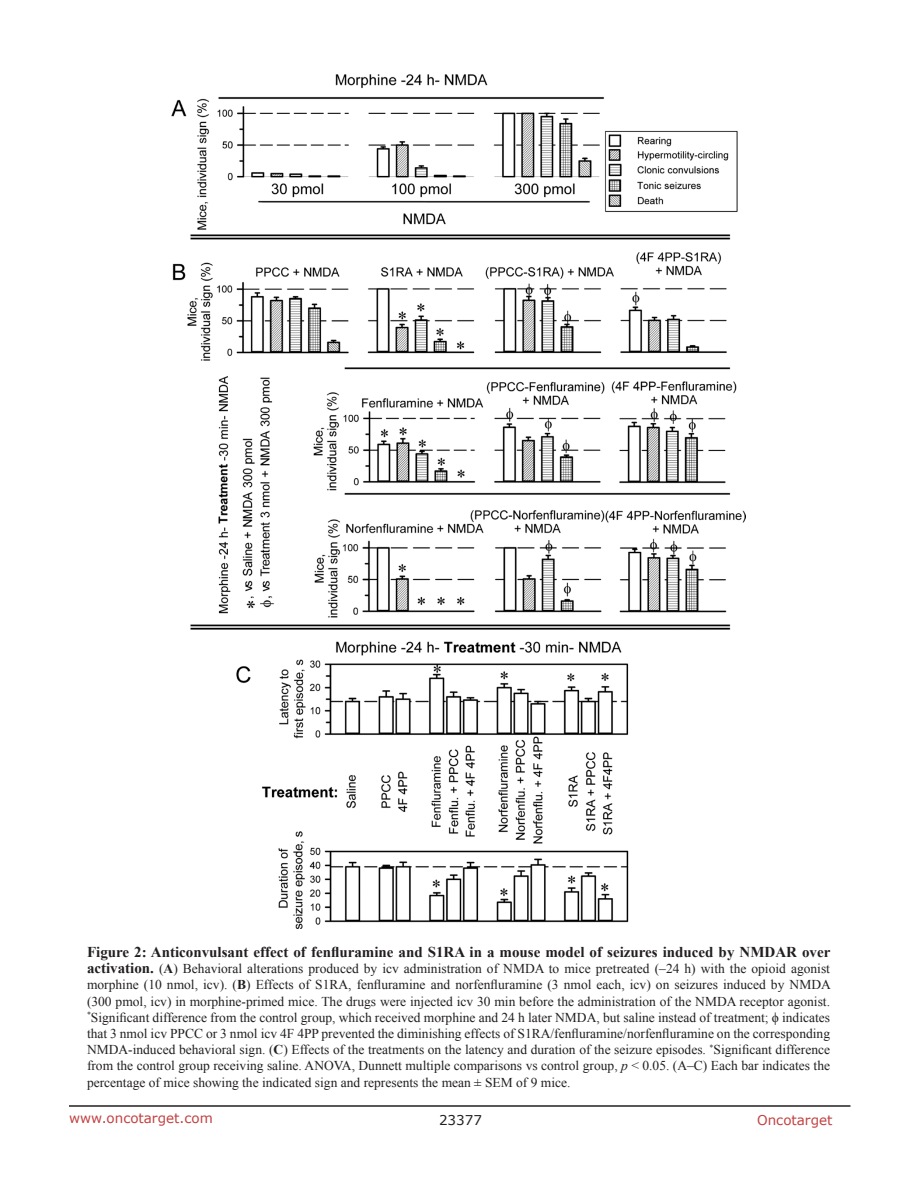
<style>
.page{position:relative;width:918px;height:1188px;background:#fff}
.page>*{position:absolute;margin:0;border:0;box-sizing:border-box;transform-origin:0 0}
.Figuretrx{font:700 15px "Times New Roman";color:#231f20}
.Figuretrx-2{font:13.5px/16.2px "Times New Roman";color:#231f20;text-align:justify}
.t1{font:13.5px "Verdana";color:#c24141}
.t2{font:13.5px "Verdana";color:#231f20}
.s1{font-weight:700;font-size:15px}
.s2{font-weight:700}
.s3{font-style:italic}
</style>
<div class="page">
<hr style="left:69px;top:1105px;width:781px;height:2px;background:#231f20">
<img style="left:172px;top:75px;width:573px;height:854px">
<p class="Figuretrx" style="left:87px;top:942px;width:745px">Figure 2: Anticonvulsant effect of fenfluramine and S1RA in a mouse model of seizures induced by NMDAR over</p>
<p class="Figuretrx-2" style="left:87px;top:960px;width:745px"><span class="s1">activation.</span> (<span class="s2">A</span>) Behavioral alterations produced by icv administration of NMDA to mice pretreated (–24 h) with the opioid agonist morphine (10 nmol, icv). (<span class="s2">B</span>) Effects of S1RA, fenfluramine and norfenfluramine (3 nmol each, icv) on seizures induced by NMDA (300 pmol, icv) in morphine-primed mice. The drugs were injected icv 30 min before the administration of the NMDA receptor agonist. <sup>*</sup>Significant difference from the control group, which received morphine and 24 h later NMDA, but saline instead of treatment; ϕ indicates that 3 nmol icv PPCC or 3 nmol icv 4F 4PP prevented the diminishing effects of S1RA/fenfluramine/norfenfluramine on the corresponding NMDA-induced behavioral sign. (<span class="s2">C</span>) Effects of the treatments on the latency and duration of the seizure episodes. <sup>*</sup>Significant difference from the control group receiving saline. ANOVA, Dunnett multiple comparisons vs control group, <span class="s3">p</span> &lt; 0.05. (A–C) Each bar indicates the percentage of mice showing the indicated sign and represents the mean ± SEM of 9 mice.</p>
<p class="t1" style="left:69px;top:1109px;width:145px">www.oncotarget.com</p>
<p class="t2" style="left:439px;top:1111px;width:44px">23377</p>
<p class="t1" style="left:757px;top:1111px;width:77px">Oncotarget</p>
</div>
